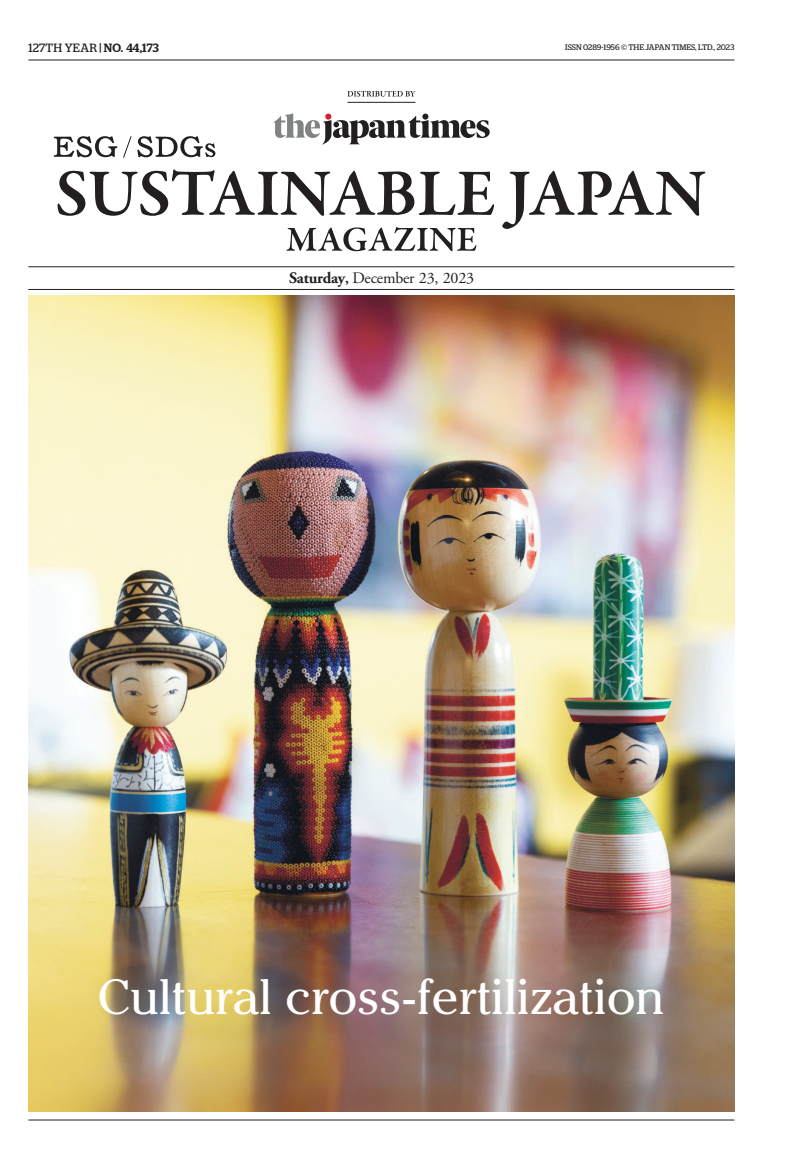
<style>
.page{position:relative;width:794px;height:1163px;background:#fff}
.page>*{position:absolute;margin:0;border:0;box-sizing:border-box;transform-origin:0 0}
.t1{font:49px "Cheltenham IT Cby BT";letter-spacing:.005em;color:#fff}
.t2{font:16px "Adobe Garamond Pro";letter-spacing:-.015em;color:#231f20}
.t3{font:500 12px "Stag";letter-spacing:.01em;color:#231f20}
.t4{font:8px "Stag";letter-spacing:.005em;color:#231f20}
.s1{font-weight:400}
.s2{font-weight:700}
.s3{font-family:"Garamond Premr Pro";font-weight:600}
</style>
<div class="page">
<img style="left:28px;top:295px;width:706px;height:816px">
<svg style="left:57px;top:169px;width:648px;height:60px"></svg>
<svg style="left:286px;top:227px;width:190px;height:24px"></svg>
<svg style="left:54px;top:136px;width:161px;height:22px"></svg>
<svg style="left:347px;top:91px;width:68px;height:6px"></svg>
<hr style="left:347px;top:102px;width:68px;height:1px;background:#231f20">
<svg style="left:273px;top:113px;width:217px;height:32px"></svg>
<hr style="left:28px;top:1119px;width:706px;height:1px;background:#231f20">
<hr style="left:28px;top:60px;width:706px;height:1px;background:#231f20">
<hr style="left:28px;top:266px;width:706px;height:1px;background:#231f20">
<hr style="left:28px;top:289px;width:706px;height:1px;background:#231f20">
<h3 class="t3" style="left:28px;top:41px;width:132px"><span class="s1">127TH YEAR</span> | NO. 44,173</h3>
<h2 class="t2" style="left:289px;top:268px;width:186px"><span class="s2">Saturday</span><span class="s3">,</span> December 23, 2023</h2>
<p class="t4" style="left:565px;top:42px;width:171px">ISSN 0289-1956 © THE JAPAN TIMES, LTD., 2023</p>
<h1 class="t1" style="left:98px;top:966px;width:568px">Cultural cross-fertilization</h1>
</div>
